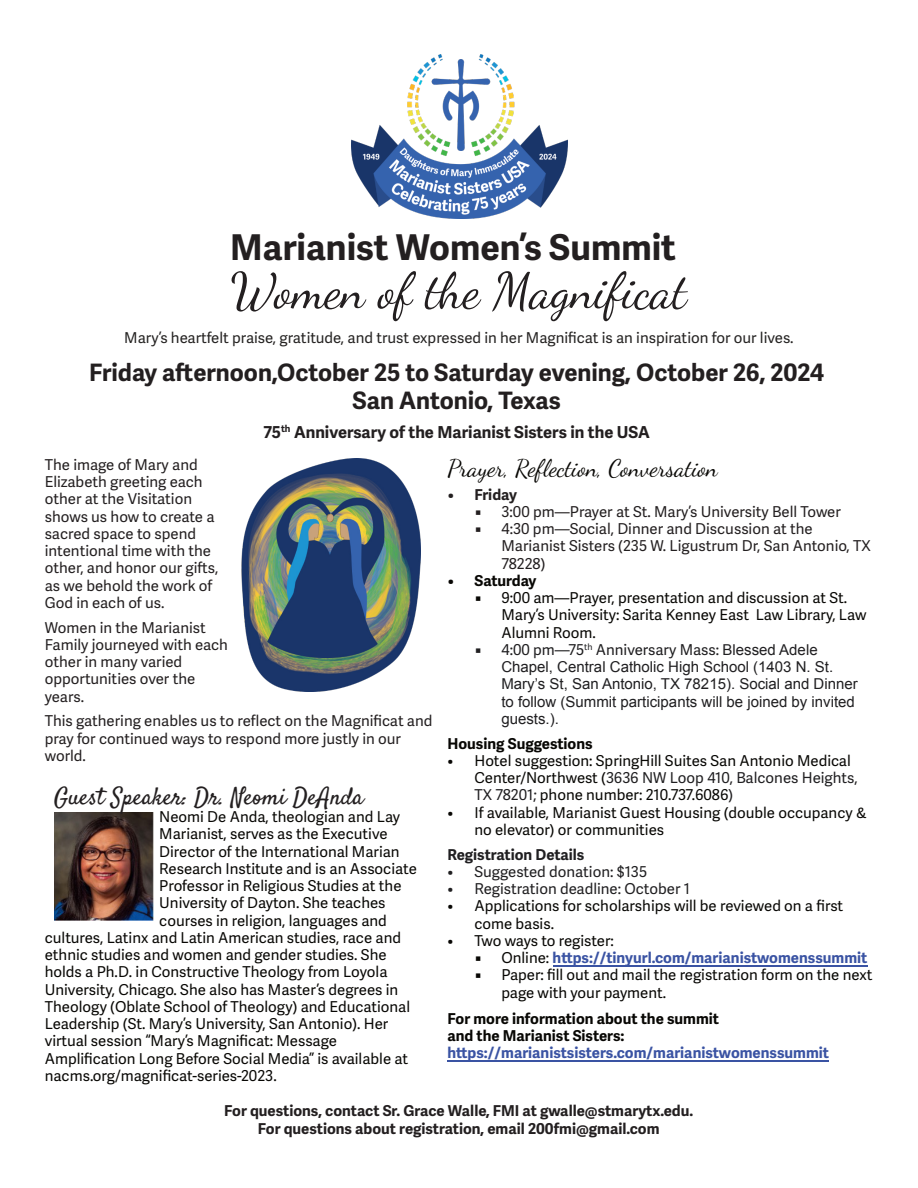
<style>
.page{position:relative;width:918px;height:1188px;background:#fff}
.page>*{position:absolute;margin:0;border:0;box-sizing:border-box;transform-origin:0 0}
.t1{font:50.1px "Dancing Script";color:#231f20}
.t2{font:700 35.55px "Adelle Sans";color:#231f20}
.t3{font:700 24px/28.5px "Adelle Sans";color:#231f20;text-align:center}
.t4{font:24px "Dancing Script";color:#080704}
.t5{font:24px "Satisfy";color:#231f20}
.t6{font:700 16.5px "Adelle Sans";color:#231f20}
.t7{font:15px/17.2px "Adelle Sans";color:#080704}
.t8{font:15px/17.2px "Adelle Sans";color:#231f20}
.t9{font:15px/17.2px "Arial";color:#201f21}
.t10{font:700 15px/18px "Adelle Sans";color:#231f20;text-align:center}
.t11{font:700 15px "Adelle Sans";color:#3a53a3}
.t12{font:15px "Adelle Sans";color:#201f21}
.t13{font:15px "Adelle Sans";color:#252322}
.t14{font:700 15px/17.2px "Adelle Sans";color:#080704}
.t15{font:700 15px "Adelle Sans";color:#201f21}
.s1{font-family:"Lucida Grande"}
.s2{font-family:"Arial"}
.s3{color:#201f21}
.s4{font-family:"Lucida Grande";font-weight:400;color:#080704}
.s5{font-weight:400;color:#080704}
</style>
<div class="page">
<img style="left:241px;top:459px;width:179px;height:232px">
<hr style="left:553px;top:965px;width:314px;height:1px;background:#3a53a3">
<hr style="left:447px;top:1061px;width:382px;height:1px;background:#3a53a3">
<img style="left:54px;top:813px;width:100px;height:108px">
<img style="left:351px;top:54px;width:216px;height:164px">
<h2 class="t2" style="left:230px;top:233px;width:447px">Marianist Women’s Summit</h2>
<h1 class="t1" style="left:230px;top:261px;width:458px">Women of the Magnificat</h1>
<p class="t13" style="left:124px;top:331px;width:671px">Mary’s heartfelt praise, gratitude, and trust expressed in her Magnificat is an inspiration for our lives.</p>
<h3 class="t3" style="left:89px;top:360px;width:736px">Friday afternoon,October 25 to Saturday evening, October 26, 2024<br>San Antonio, Texas</h3>
<p class="t6" style="left:263px;top:425px;width:388px">75<sup>th</sup> Anniversary of the Marianist Sisters in the USA</p>
<h3 class="t4" style="left:447px;top:454px;width:272px">Prayer, Reflection, Conversation</h3>
<p class="t10" style="left:447px;top:487px;width:71px">• Friday</p>
<p class="t8" style="left:474px;top:505px;width:368px"><span class="s1">▪</span> 3:00 pm—Prayer at St. Mary’s University Bell Tower</p>
<p class="t8" style="left:501px;top:522px;width:371px;text-indent:-27px"><span class="s1">▪</span> 4:30 pm—Social, Dinner and Discussion at the<br>Marianist Sisters (235 W. Ligustrum Dr, San Antonio, TX<br>78228)</p>
<p class="t14" style="left:447px;top:574px;width:91px">• Saturday</p>
<p class="t7" style="left:501px;top:591px;width:367px;text-indent:-27px"><span class="s1">▪</span> 9:00 am—Prayer, presentation and discussion at St.<br>Mary’s University: Sarita Kenney East Law Library, Law<br>Alumni Room.</p>
<p class="t12" style="left:474px;top:644px;width:345px"><span class="s1">▪</span> 4:00 pm—75<sup>th</sup> Anniversary Mass: <span class="s2">Blessed Adele</span></p>
<p class="t9" style="left:501px;top:660px;width:358px">Chapel, Central Catholic High School (1403 N. St.<br>Mary’s St, San Antonio, TX 78215). Social and Dinner to follow (Summit participants will be joined by invited guests.).</p>
<p class="t14" style="left:447px;top:736px;width:147px">Housing Suggestions</p>
<p class="t7" style="left:474px;top:754px;width:385px;text-indent:-27px">• Hotel suggestion: SpringHill Suites San Antonio Medical<br>Center/Northwest (<span class="s3">3636 NW Loop 410, Balcones Heights,<br>TX 78201;</span> phone number: 210.737.6086<span class="s3">)</span></p>
<p class="t7" style="left:474px;top:805px;width:394px;text-indent:-27px">• If available, Marianist Guest Housing (double occupancy &amp; no elevator) or communities</p>
<p class="t15" style="left:447px;top:848px;width:138px">Registration Details</p>
<p class="t12" style="left:447px;top:866px;width:201px">• Suggested donation: $135</p>
<p class="t12" style="left:447px;top:883px;width:244px">• Registration deadline: October 1</p>
<p class="t7" style="left:474px;top:899px;width:370px;text-indent:-27px">• Applications for scholarships will be reviewed on a first come basis.</p>
<p class="t7" style="left:447px;top:934px;width:168px">• Two ways to register:</p>
<p class="t11" style="left:474px;top:952px;width:394px"><span class="s4">▪</span> <span class="s5">Online:</span> https://tinyurl.com/marianistwomenssummit</p>
<p class="t7" style="left:501px;top:968px;width:373px;text-indent:-27px"><span class="s1">▪</span> Paper: fill out and mail the registration form on the next page with your payment.</p>
<p class="t14" style="left:447px;top:1012px;width:273px">For more information about the summit and the Marianist Sisters:</p>
<p class="t11" style="left:447px;top:1047px;width:383px">https://marianistsisters.com/marianistwomenssummit</p>
<p class="t8" style="left:45px;top:457px;width:175px">The image of Mary and<br>Elizabeth greeting each other at the Visitation shows us how to create a sacred space to spend intentional time with the other, and honor our gifts, as we behold the work of<br>God in each of us.</p>
<p class="t8" style="left:45px;top:620px;width:185px">Women in the Marianist<br>Family journeyed with each other in many varied opportunities over the years.</p>
<p class="t8" style="left:45px;top:714px;width:389px">This gathering enables us to reflect on the Magnificat and pray for continued ways to respond more justly in our world.</p>
<h3 class="t5" style="left:54px;top:787px;width:311px">Guest Speaker: Dr. Neomi DeAnda</h3>
<p class="t7" style="left:159px;top:810px;width:242px">Neomi De Anda, theologian and Lay</p>
<p class="t7" style="left:159px;top:827px;width:230px">Marianist, serves as the Executive</p>
<p class="t7" style="left:159px;top:844px;width:242px">Director of the International Marian</p>
<p class="t7" style="left:159px;top:861px;width:259px">Research Institute and is an Associate</p>
<p class="t7" style="left:159px;top:879px;width:244px">Professor in Religious Studies at the</p>
<p class="t7" style="left:159px;top:896px;width:228px">University of Dayton. She teaches</p>
<p class="t7" style="left:159px;top:913px;width:229px">courses in religion, languages and</p>
<p class="t7" style="left:45px;top:930px;width:358px">cultures, Latinx and Latin American studies, race and</p>
<p class="t7" style="left:45px;top:948px;width:343px">ethnic studies and women and gender studies. She</p>
<p class="t7" style="left:45px;top:965px;width:344px">holds a Ph.D. in Constructive Theology from Loyola</p>
<p class="t7" style="left:45px;top:982px;width:355px">University, Chicago. She also has Master’s degrees in</p>
<p class="t7" style="left:45px;top:999px;width:367px">Theology (Oblate School of Theology) and Educational</p>
<p class="t7" style="left:45px;top:1017px;width:345px">Leadership (St. Mary’s University, San Antonio). Her</p>
<p class="t7" style="left:45px;top:1034px;width:294px">virtual session “Mary’s Magnificat: Message</p>
<p class="t7" style="left:45px;top:1051px;width:365px">Amplification Long Before Social Media” is available at</p>
<p class="t7" style="left:45px;top:1068px;width:233px">nacms.org/magnificat-series-2023.</p>
<p class="t10" style="left:224px;top:1103px;width:471px">For questions, contact Sr. Grace Walle, FMI at gwalle@stmarytx.edu.<br>For questions about registration, email 200fmi@gmail.com</p>
</div>
